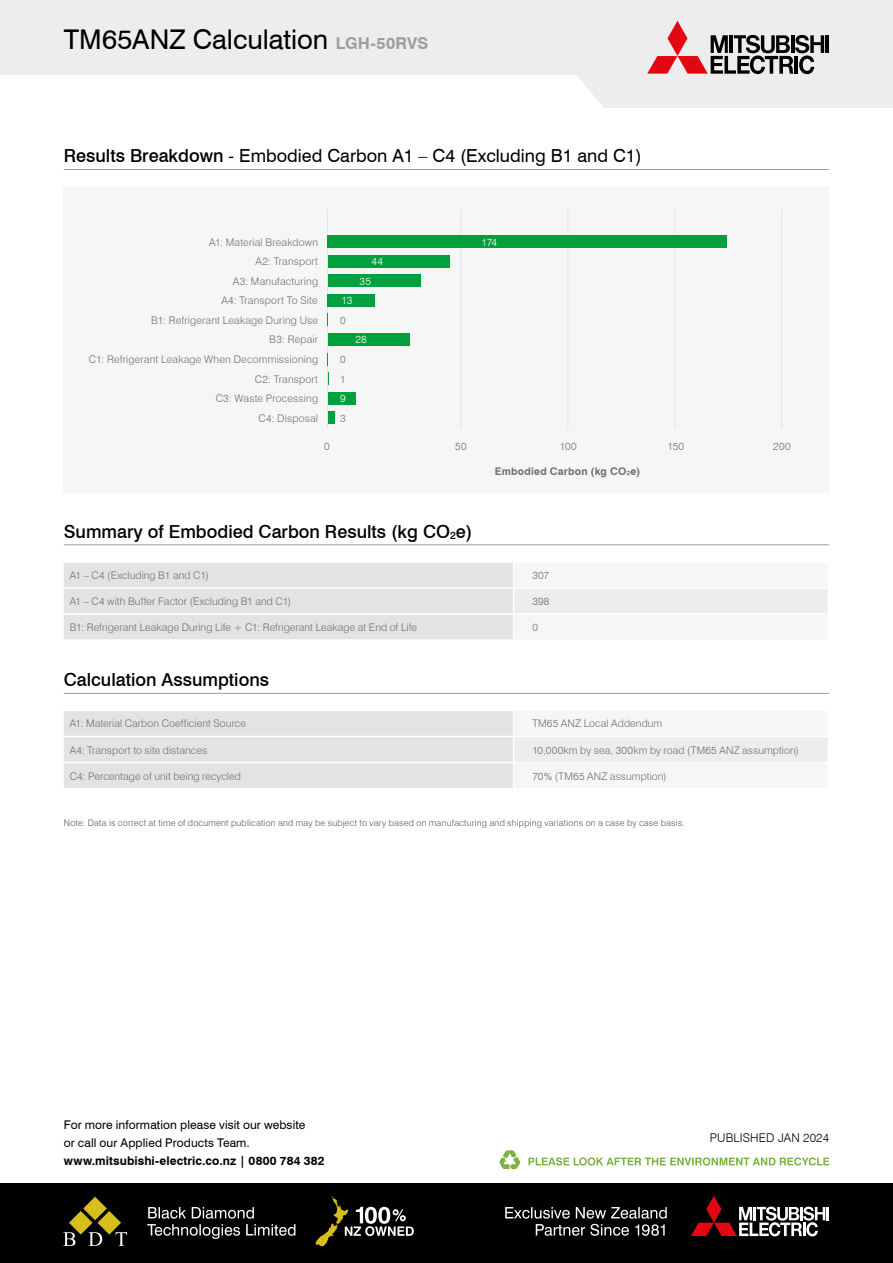
<style>
.page{position:relative;width:893px;height:1263px;background:#fff}
.page>*{position:absolute;margin:0;border:0;box-sizing:border-box;transform-origin:0 0}
.t1{font:27.15px "Swiss 721 BT";color:#000}
.t2{font:500 18px "Swiss 721 BT";color:#000}
.t3{font:18px "Swiss 721 BT";color:#000}
.t4{font:12px/18px "Swiss 721 BT";letter-spacing:.005em;color:#000}
.t5{font:700 12px "Swiss 721 BT";letter-spacing:.01em;color:#000}
.t6{font:300 12px "Swiss 721 BT";letter-spacing:.01em;color:#000}
.t7{font:300 10.5px/19.5px "Swiss 721 BT";letter-spacing:.01em;color:#706f6f;text-align:right}
.t8{font:700 10.5px "Swiss 721 BT";letter-spacing:.02em;color:#706f6f}
.t9{font:300 10.5px "Swiss 721 BT";letter-spacing:-.005em;color:#fff}
.t10{font:300 9px "Swiss 721 BT";letter-spacing:.025em;color:#575756}
.s1{font-weight:700;font-size:16.35px;color:#9d9d9c}
.s2{font-weight:500}
.s3{font-size:6.15px}
</style>
<div class="page">
<div style="left:0;top:1183px;width:893px;height:80px;background:#000"></div>
<svg style="left:691px;top:1196px;width:138px;height:40px"></svg>
<svg style="left:505px;top:1207px;width:162px;height:29px"></svg>
<svg style="left:147px;top:1207px;width:148px;height:32px"></svg>
<svg style="left:63px;top:1197px;width:64px;height:49px"></svg>
<svg style="left:315px;top:1196px;width:99px;height:50px"></svg>
<svg style="left:499px;top:1150px;width:21px;height:20px"></svg>
<svg style="left:528px;top:1157px;width:301px;height:8px"></svg>
<hr style="left:64px;top:169px;width:765px;height:1px;background:#9d9d9c">
<svg style="left:0;top:0;width:893px;height:108px;fill:#ededed"></svg>
<svg style="left:647px;top:21px;width:177px;height:53px"></svg>
<hr style="left:826px;top:35px;width:3px;height:18px;background:#000">
<div style="left:64px;top:186px;width:765px;height:306px;background:#f6f6f6"></div>
<hr style="left:327px;top:209px;width:1px;height:220px;background:#e3e3e3">
<hr style="left:461px;top:209px;width:1px;height:220px;background:#e3e3e3">
<hr style="left:567px;top:209px;width:1px;height:220px;background:#e3e3e3">
<hr style="left:674px;top:209px;width:1px;height:220px;background:#e3e3e3">
<hr style="left:781px;top:209px;width:1px;height:220px;background:#e3e3e3">
<div style="left:328px;top:236px;width:399px;height:12px;background:#00a13c"></div>
<div style="left:328px;top:255px;width:122px;height:13px;background:#00a13c"></div>
<div style="left:328px;top:294px;width:47px;height:13px;background:#00a13c"></div>
<div style="left:328px;top:333px;width:82px;height:13px;background:#00a13c"></div>
<div style="left:328px;top:411px;width:6px;height:13px;background:#00a13c"></div>
<div style="left:328px;top:392px;width:28px;height:12px;background:#00a13c"></div>
<svg style="left:328px;top:372px;width:1px;height:13px"></svg>
<div style="left:328px;top:275px;width:92px;height:12px;background:#00a13c"></div>
<hr style="left:64px;top:544px;width:765px;height:1px;background:#9d9d9c">
<svg style="left:64px;top:563px;width:764px;height:76px"></svg>
<hr style="left:514px;top:613px;width:315px;height:2px;background:#fff">
<hr style="left:64px;top:693px;width:765px;height:1px;background:#9d9d9c">
<svg style="left:64px;top:711px;width:764px;height:77px"></svg>
<h1 class="t1" style="left:64px;top:21px;width:366px">TM65ANZ Calculation <span class="s1">LGH-50RVS</span></h1>
<h2 class="t3" style="left:64px;top:144px;width:580px"><span class="s2">Results Breakdown</span> - Embodied Carbon A1 – C4 (Excluding B1 and C1)</h2>
<p class="t7" style="left:89px;top:232px;width:231px">A1: Material Breakdown<br>A2: Transport<br>A3: Manufacturing<br>A4: Transport To Site<br>B1: Refrigerant Leakage During Use<br>B3: Repair<br>C1: Refrigerant Leakage When Decommissioning<br>C2: Transport<br>C3: Waste Processing<br>C4: Disposal</p>
<p class="t9" style="left:371px;top:255px;width:13px">44</p>
<p class="t9" style="left:341px;top:294px;width:12px">13</p>
<p class="t7" style="left:340px;top:310px;width:7px">0</p>
<p class="t9" style="left:359px;top:275px;width:13px">35</p>
<p class="t7" style="left:340px;top:349px;width:7px">0</p>
<p class="t7" style="left:340px;top:369px;width:7px">1</p>
<p class="t9" style="left:340px;top:392px;width:7px">9</p>
<p class="t7" style="left:340px;top:408px;width:7px">3</p>
<p class="t9" style="left:355px;top:333px;width:13px">28</p>
<p class="t9" style="left:482px;top:236px;width:17px">174</p>
<p class="t7" style="left:324px;top:436px;width:7px">0</p>
<p class="t7" style="left:455px;top:436px;width:13px">50</p>
<p class="t7" style="left:560px;top:436px;width:18px">100</p>
<p class="t7" style="left:667px;top:436px;width:18px">150</p>
<p class="t7" style="left:773px;top:436px;width:19px">200</p>
<p class="t8" style="left:495px;top:464px;width:147px">Embodied Carbon (kg CO<span class="s3">2</span>e)</p>
<h2 class="t2" style="left:64px;top:520px;width:410px">Summary of Embodied Carbon Results (kg CO<sub>2</sub>e)</h2>
<p class="t7" style="left:70px;top:565px;width:141px">A1 – C4 (Excluding B1 and C1)</p>
<p class="t7" style="left:532px;top:565px;width:18px">307</p>
<p class="t7" style="left:70px;top:591px;width:223px">A1 – C4 with Buffer Factor (Excluding B1 and C1)</p>
<p class="t7" style="left:532px;top:591px;width:19px">398</p>
<p class="t7" style="left:70px;top:617px;width:349px">B1: Refrigerant Leakage During Life + C1: Refrigerant Leakage at End of Life</p>
<p class="t7" style="left:532px;top:617px;width:7px">0</p>
<h2 class="t2" style="left:64px;top:669px;width:207px">Calculation Assumptions</h2>
<p class="t7" style="left:70px;top:714px;width:178px">A1: Material Carbon Coefficient Source</p>
<p class="t7" style="left:532px;top:714px;width:131px">TM65 ANZ Local Addendum</p>
<p class="t7" style="left:70px;top:740px;width:139px">A4: Transport to site distances</p>
<p class="t7" style="left:532px;top:740px;width:268px">10,000km by sea, 300km by road (TM65 ANZ assumption)</p>
<p class="t7" style="left:70px;top:766px;width:173px">C4: Percentage of unit being recycled</p>
<p class="t7" style="left:532px;top:766px;width:136px">70% (TM65 ANZ assumption)</p>
<p class="t10" style="left:64px;top:818px;width:622px">Note: Data is correct at time of document publication and may be subject to vary based on manufacturing and shipping variations on a case by case basis.</p>
<p class="t4" style="left:64px;top:1115px;width:243px">For more information please visit our website or call our Applied Products Team.</p>
<p class="t5" style="left:64px;top:1153px;width:262px">www.mitsubishi-electric.co.nz | 0800 784 382</p>
<p class="t6" style="left:710px;top:1130px;width:121px">PUBLISHED JAN 2024</p>
</div>
